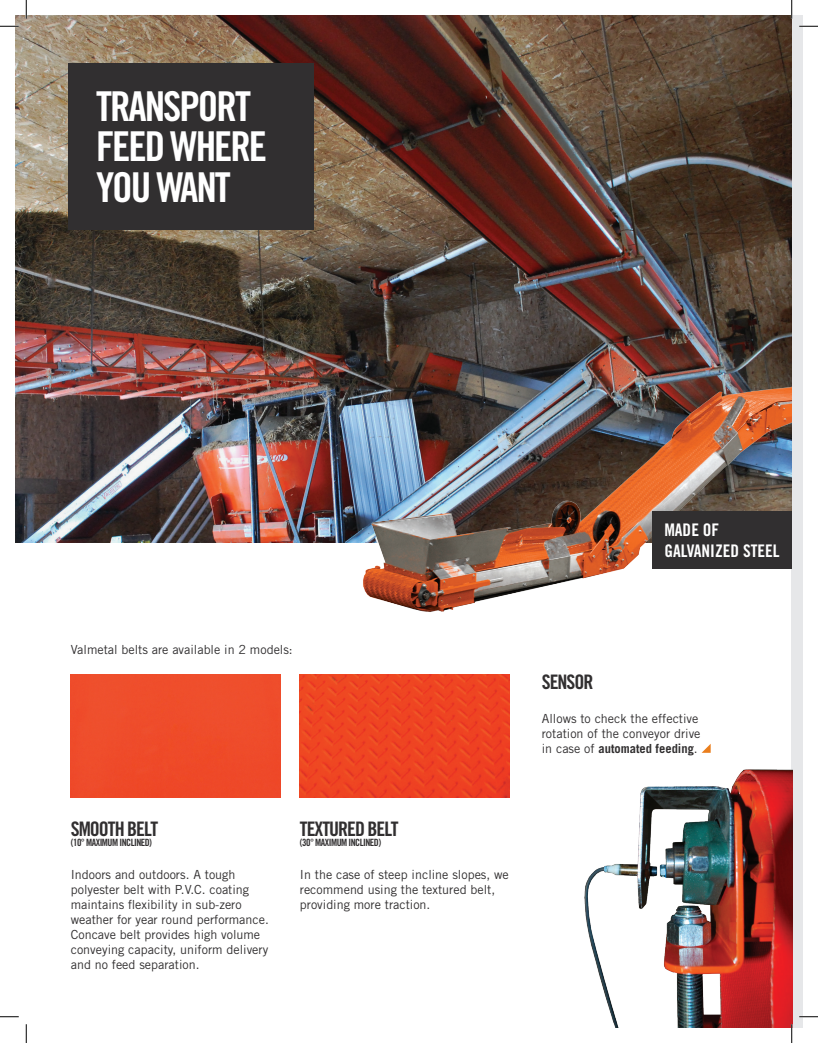
<style>
.page{position:relative;width:818px;height:1043px;background:#fff}
.page>*{position:absolute;margin:0;border:0;box-sizing:border-box;transform-origin:0 0}
.t1{font:41.12px/40.8px "Trade Gothic LT Std Bd Cn 20";letter-spacing:-.05em;color:#fff}
.t2{font:20px "Trade Gothic LT Std Bd Cn 20";letter-spacing:-.05em;color:#312f30}
.t3{font:17.38px/20.9px "Trade Gothic LT Std Bd Cn 20";color:#fff}
.t4{font:12.5px/15px "Trade Gothic LT Std";color:#312f30}
.t5{font:10px "Trade Gothic LT Std Bd Cn 20";letter-spacing:-.05em;color:#312f30}
.s1{font-weight:700}
</style>
<div class="page">
<div style="left:791px;top:15px;width:11px;height:1013px;background:#e6e7e9"></div>
<img style="left:15px;top:15px;width:776px;height:527px">
<img style="left:584px;top:744px;width:208px;height:284px">
<img style="left:361px;top:352px;width:430px;height:260px">
<div style="left:71px;top:674px;width:209px;height:123px;background:#ee4c2b"></div>
<img style="left:300px;top:674px;width:209px;height:123px">
<div style="left:68px;top:63px;width:245px;height:167px;background:#312f30"></div>
<div style="left:652px;top:511px;width:139px;height:58px;background:#312f30"></div>
<svg style="left:701px;top:744px;width:9px;height:8px"></svg>
<svg style="left:0;top:25px;width:19px;height:2px"></svg>
<svg style="left:799px;top:25px;width:19px;height:2px"></svg>
<svg style="left:0;top:1016px;width:19px;height:1px"></svg>
<svg style="left:799px;top:1015px;width:19px;height:2px"></svg>
<svg style="left:25px;top:0;width:2px;height:19px"></svg>
<svg style="left:25px;top:1024px;width:2px;height:18px"></svg>
<svg style="left:790px;top:0;width:2px;height:19px"></svg>
<svg style="left:790px;top:1024px;width:2px;height:18px"></svg>
<h1 class="t1" style="left:96px;top:85px;width:173px">TRANSPORT<br>FEED WHERE<br>YOU WANT</h1>
<h3 class="t3" style="left:664px;top:519px;width:117px">MADE OF<br>GALVANIZED STEEL</h3>
<p class="t4" style="left:71px;top:641px;width:223px">Valmetal belts are available in 2 models:</p>
<h2 class="t2" style="left:71px;top:816px;width:89px">SMOOTH BELT</h2>
<p class="t5" style="left:71px;top:835px;width:83px">(10° MAXIMUM INCLINED)</p>
<p class="t4" style="left:71px;top:866px;width:199px">Indoors and outdoors. A tough polyester belt with P.V.C. coating maintains flexibility in sub-zero weather for year round performance.<br>Concave belt provides high volume conveying capacity, uniform delivery and no feed separation.</p>
<h2 class="t2" style="left:300px;top:816px;width:100px">TEXTURED BELT</h2>
<p class="t5" style="left:300px;top:835px;width:83px">(30° MAXIMUM INCLINED)</p>
<p class="t4" style="left:300px;top:866px;width:210px">In the case of steep incline slopes, we recommend using the textured belt, providing more traction.</p>
<h2 class="t2" style="left:541px;top:670px;width:53px">SENSOR</h2>
<p class="t4" style="left:541px;top:710px;width:160px">Allows to check the effective rotation of the conveyor drive in case of <span class="s1">automated feeding</span>.</p>
</div>
